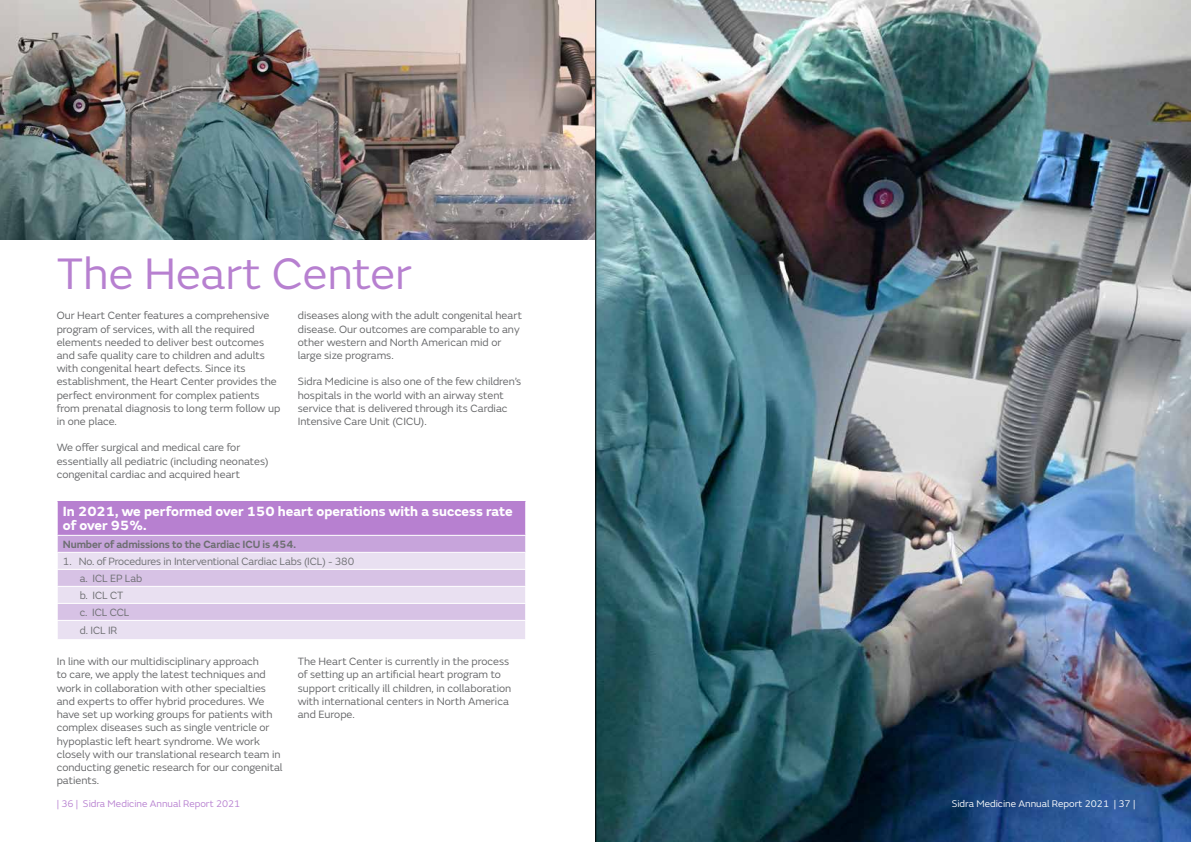
<style>
.page{position:relative;width:1191px;height:842px;background:#fff}
.page>*{position:absolute;margin:0;border:0;box-sizing:border-box;transform-origin:0 0}
.t1{font:46px "FS Emeric";color:#b780d0}
.t2{font:700 14px/14px "FS Emeric";color:#fff}
.t3{font:11px/13.2px "FS Emeric";color:#636466}
.t4{font:11px/17px "FS Emeric";letter-spacing:-.01em;color:#6d6e71}
.t5{font:600 11px "FS Emeric";letter-spacing:-.01em;color:#6d6e71}
.t6{font:10px "FS Emeric";color:#b780d0}
.t7{font:10px "FS Emeric";color:#fff}
</style>
<div class="page">
<img style="left:0;top:0;width:595px;height:240px">
<div style="left:57px;top:501px;width:469px;height:34px;background:#b780d0"></div>
<svg style="left:57px;top:536px;width:469px;height:103px;background:#ddcce9"></svg>
<hr style="left:57px;top:552px;width:469px;height:1px;background:#fff">
<hr style="left:57px;top:569px;width:469px;height:1px;background:#fff">
<hr style="left:57px;top:586px;width:469px;height:1px;background:#fff">
<hr style="left:57px;top:603px;width:469px;height:1px;background:#fff">
<hr style="left:57px;top:620px;width:469px;height:1px;background:#fff">
<hr style="left:57px;top:501px;width:1px;height:34px;background:#fff">
<hr style="left:525px;top:501px;width:1px;height:34px;background:#fff">
<img style="left:596px;top:0;width:595px;height:842px">
<hr style="left:595px;top:0;width:1px;height:842px;background:#000">
<h1 class="t1" style="left:57px;top:242px;width:356px">The Heart Center</h1>
<p class="t3" style="left:57px;top:309px;width:225px">Our Heart Center features a comprehensive program of services, with all the required elements needed to deliver best outcomes and safe quality care to children and adults with congenital heart defects. Since its establishment, the Heart Center provides the perfect environment for complex patients from prenatal diagnosis to long term follow up in one place.</p>
<p class="t3" style="left:57px;top:441px;width:213px">We offer surgical and medical care for essentially all pediatric (including neonates) congenital cardiac and acquired heart</p>
<p class="t3" style="left:298px;top:309px;width:226px">diseases along with the adult congenital heart disease. Our outcomes are comparable to any other western and North American mid or large size programs.</p>
<p class="t3" style="left:298px;top:375px;width:225px">Sidra Medicine is also one of the few children’s hospitals in the world with an airway stent service that is delivered through its Cardiac Intensive Care Unit (CICU).</p>
<p class="t2" style="left:63px;top:504px;width:451px">In 2021, we performed over 150 heart operations with a success rate of over 95%.</p>
<p class="t5" style="left:63px;top:536px;width:234px">Number of admissions to the Cardiac ICU is 454.</p>
<p class="t4" style="left:80px;top:552px;width:276px;text-indent:-17px">1. No. of Procedures in Interventional Cardiac Labs (ICL) - 380 a. ICL EP Lab<br>b. ICL CT<br>c. ICL CCL</p>
<p class="t4" style="left:80px;top:621px;width:39px">d. ICL IR</p>
<p class="t3" style="left:57px;top:654px;width:227px">In line with our multidisciplinary approach<br>to care, we apply the latest techniques and work in collaboration with other specialties and experts to offer hybrid procedures. We have set up working groups for patients with complex diseases such as single ventricle or hypoplastic left heart syndrome. We work closely with our translational research team in conducting genetic research for our congenital patients.</p>
<p class="t3" style="left:298px;top:654px;width:215px">The Heart Center is currently in the process of setting up an artificial heart program to support critically ill children, in collaboration with international centers in North America and Europe.</p>
<p class="t6" style="left:57px;top:796px;width:185px">| 36 | Sidra Medicine Annual Report 2021</p>
<p class="t7" style="left:951px;top:796px;width:185px">Sidra Medicine Annual Report 2021 | 37 |</p>
</div>
